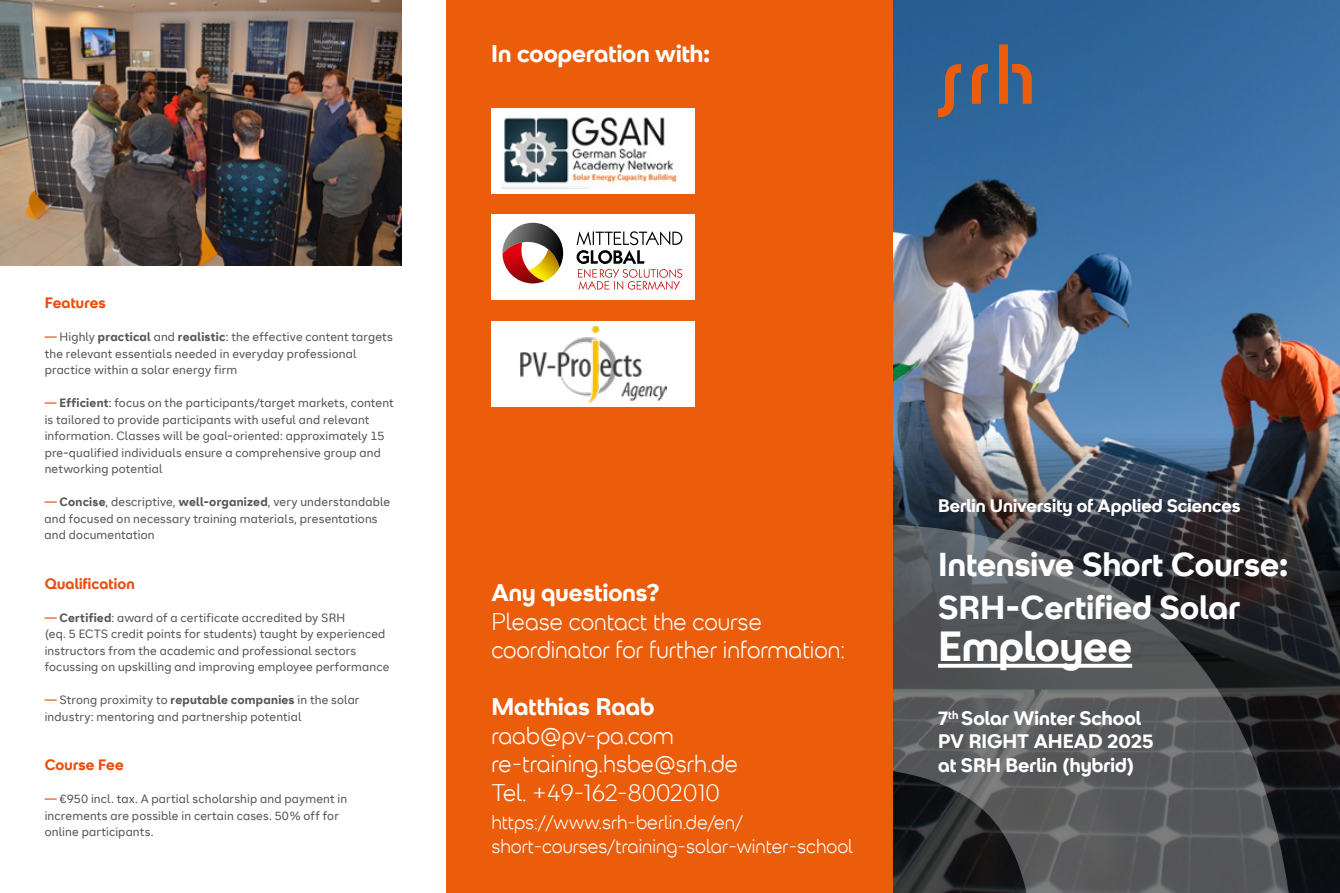
<style>
.page{position:relative;width:1340px;height:893px;background:#fff}
.page>*{position:absolute;margin:0;border:0;box-sizing:border-box;transform-origin:0 0}
.t1{font:700 42px "SRH Headline";color:#fff}
.t2{font:700 33px/42.5px "SRH Headline";color:#fff}
.t3{font:300 24px/28.5px "SRH Headline";color:#fff}
.t4{font:700 24px "SRH Headline";color:#fff}
.t5{font:300 19.5px/23.4px "SRH Headline";color:#fff}
.t6{font:700 19.5px/23.4px "SRH Headline";color:#fff}
.t7{font:700 18px "SRH Headline";color:#fff}
.t8{font:700 15px "SRH Headline";letter-spacing:.01em;color:#e94e0f}
.t9{font:12px/16.5px "SRH Text";letter-spacing:.015em;color:#575756}
.s1{color:#e94e0f}
.s2{font-weight:700}
</style>
<div class="page">
<img style="left:893px;top:0;width:446px;height:523px">
<svg style="left:893px;top:523px;width:446px;height:370px;background:#434547"></svg>
<svg style="left:938px;top:664px;width:194px;height:4px"></svg>
<svg style="left:938px;top:45px;width:93px;height:72px;background:#5f6170"></svg>
<div style="left:446px;top:0;width:447px;height:893px;background:#eb5d0b"></div>
<img style="left:0;top:0;width:401px;height:265px">
<div style="left:491px;top:215px;width:203px;height:85px;background:#fff"></div>
<svg style="left:502px;top:223px;width:61px;height:60px"></svg>
<svg style="left:576px;top:231px;width:106px;height:59px"></svg>
<div style="left:491px;top:108px;width:203px;height:85px;background:#fff"></div>
<img style="left:501px;top:117px;width:177px;height:72px">
<div style="left:491px;top:321px;width:203px;height:85px;background:#fff"></div>
<img style="left:520px;top:325px;width:146px;height:78px">
<p class="t8" style="left:45px;top:294px;width:63px">Features</p>
<p class="t9" style="left:45px;top:329px;width:350px"><span class="s1">—</span> Highly <span class="s2">practical</span> and <span class="s2">realistic</span>: the effective content targets the relevant essentials needed in everyday professional practice within a solar energy firm</p>
<p class="t9" style="left:45px;top:395px;width:351px"><span class="s1">—</span> <span class="s2">Efficient</span>: focus on the participants/target markets, content is tailored to provide participants with useful and relevant information. Classes will be goal-oriented: approximately 15 pre-qualified individuals ensure a comprehensive group and networking potential</p>
<p class="t9" style="left:45px;top:494px;width:347px"><span class="s1">—</span> <span class="s2">Concise</span>, descriptive, <span class="s2">well-organized</span>, very understandable and focused on necessary training materials, presentations and documentation</p>
<p class="t8" style="left:45px;top:575px;width:92px">Qualification</p>
<p class="t9" style="left:45px;top:609px;width:346px"><span class="s1">—</span> <span class="s2">Certified</span>: award of a certificate accredited by SRH<br>(eq. 5 ECTS credit points for students) taught by experienced instructors from the academic and professional sectors focussing on upskilling and improving employee performance</p>
<p class="t9" style="left:45px;top:692px;width:316px"><span class="s1">—</span> Strong proximity to <span class="s2">reputable companies</span> in the solar industry: mentoring and partnership potential</p>
<p class="t8" style="left:45px;top:756px;width:81px">Course Fee</p>
<p class="t9" style="left:45px;top:791px;width:304px"><span class="s1">—</span> €950 incl. tax. A partial scholarship and payment in increments are possible in certain cases. 50 % off for online participants.</p>
<h3 class="t4" style="left:491px;top:40px;width:221px">In cooperation with:</h3>
<h3 class="t4" style="left:491px;top:579px;width:170px">Any questions?</h3>
<h3 class="t3" style="left:491px;top:607px;width:355px">Please contact the course coordinator for further information:</h3>
<h3 class="t4" style="left:491px;top:693px;width:164px">Matthias Raab</h3>
<h3 class="t3" style="left:491px;top:721px;width:248px">raab@pv-pa.com re-training.hsbe@srh.de<br>Tel. +49-162-8002010</h3>
<h3 class="t5" style="left:491px;top:811px;width:363px">https://www.srh-berlin.de/en/ short-courses/training-solar-winter-school</h3>
<h3 class="t7" style="left:938px;top:496px;width:304px">Berlin University of Applied Sciences</h3>
<h2 class="t2" style="left:938px;top:543px;width:352px">Intensive Short Course:<br>SRH-Certified Solar</h2>
<h1 class="t1" style="left:938px;top:622px;width:196px">Employee</h1>
<h3 class="t6" style="left:938px;top:707px;width:217px">7<sup>th</sup> Solar Winter School<br>PV RIGHT AHEAD 2025 at SRH Berlin (hybrid)</h3>
</div>
